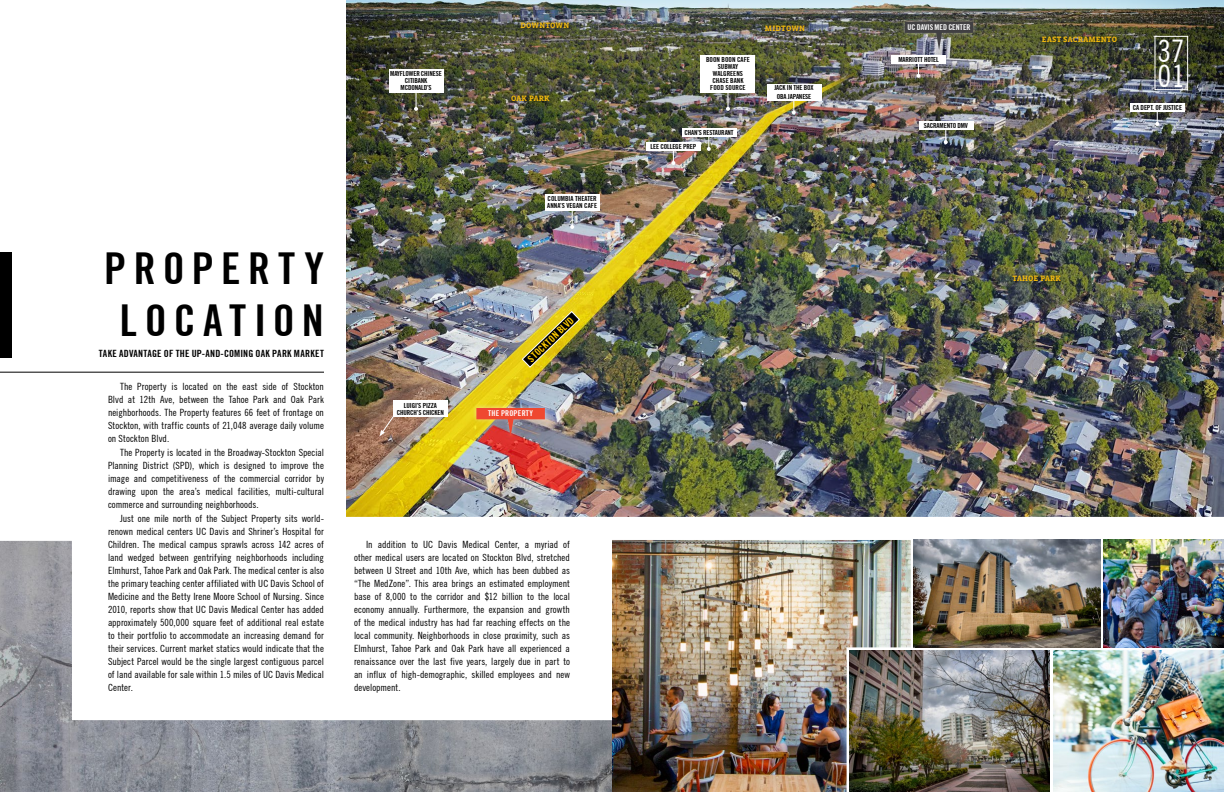
<style>
.page{position:relative;width:1224px;height:792px;background:#fff}
.page>*{position:absolute;margin:0;border:0;box-sizing:border-box;transform-origin:0 0}
.t1{font:700 condensed 44px/52.8px "Trade Gothic No.20";letter-spacing:.17em;color:#000;text-align:center}
.t2{font:condensed 31.2px/25.2px "Trade Gothic No.18";color:#fff}
.t3{font:condensed 10px/13px "Trade Gothic No.18";color:#000;text-align:justify}
.t4{font:700 condensed 10px "Trade Gothic No.20";letter-spacing:.02em;color:#000}
.t5{font:700 condensed 10px "Trade Gothic No.20";color:#ffcd03}
.t6{font:700 8px "Vista Slab OT";letter-spacing:.015em;color:#f3ba0e}
.t7{font:700 condensed 8px "Trade Gothic No.20";letter-spacing:.01em;color:#fff}
.t8{font:700 condensed 8px "Trade Gothic No.20";letter-spacing:.03em;color:#fff}
.t9{font:700 condensed 7px/7px "Trade Gothic No.20";letter-spacing:-.02em;color:#000;text-align:center}
.t10{font:700 condensed 7px/7px "Trade Gothic No.20";color:#000;text-align:center}
</style>
<div class="page">
<img style="left:0;top:540px;width:911px;height:252px">
<img style="left:346px;top:0;width:878px;height:517px">
<img style="left:850px;top:650px;width:200px;height:142px">
<img style="left:914px;top:540px;width:186px;height:107px">
<img style="left:1053px;top:650px;width:171px;height:142px">
<img style="left:1103px;top:540px;width:121px;height:107px">
<div style="left:0;top:252px;width:12px;height:105px;background:#000"></div>
<hr style="left:0;top:372px;width:324px;height:1px;background:#000">
<div style="left:1154px;top:36px;width:34px;height:54px;border:1px solid #fff"></div>
<div style="left:900px;top:17px;width:78px;height:37px;background:#fff;opacity:.5"></div>
<svg style="left:905px;top:22px;width:68px;height:28px;background:#5e6056"></svg>
<div style="left:472px;top:403px;width:78px;height:37px;background:#fff;opacity:.5"></div>
<svg style="left:476px;top:408px;width:69px;height:29px;background:#c66b53"></svg>
<div style="left:646px;top:142px;width:55px;height:9px;background:#fff"></div>
<svg style="left:671px;top:151px;width:4px;height:14px"></svg>
<div style="left:393px;top:400px;width:55px;height:17px;background:#fff"></div>
<svg style="left:379px;top:414px;width:17px;height:22px"></svg>
<div style="left:701px;top:55px;width:54px;height:37px;background:#fff"></div>
<svg style="left:726px;top:92px;width:4px;height:19px"></svg>
<div style="left:389px;top:69px;width:54px;height:23px;background:#fff"></div>
<svg style="left:414px;top:92px;width:4px;height:19px"></svg>
<div style="left:759px;top:19px;width:54px;height:20px;background:#000;opacity:.52"></div>
<div style="left:1036px;top:30px;width:89px;height:21px;background:#000;opacity:.52"></div>
<div style="left:514px;top:16px;width:63px;height:21px;background:#000;opacity:.52"></div>
<div style="left:1006px;top:269px;width:62px;height:20px;background:#000;opacity:.52"></div>
<div style="left:505px;top:89px;width:52px;height:20px;background:#000;opacity:.52"></div>
<div style="left:545px;top:194px;width:55px;height:17px;background:#fff"></div>
<svg style="left:570px;top:211px;width:4px;height:18px"></svg>
<div style="left:682px;top:128px;width:54px;height:9px;background:#fff"></div>
<svg style="left:707px;top:137px;width:4px;height:14px"></svg>
<div style="left:767px;top:84px;width:54px;height:16px;background:#fff"></div>
<svg style="left:792px;top:100px;width:4px;height:15px"></svg>
<div style="left:919px;top:122px;width:54px;height:8px;background:#fff"></div>
<svg style="left:944px;top:130px;width:4px;height:14px"></svg>
<div style="left:1130px;top:103px;width:55px;height:9px;background:#fff"></div>
<svg style="left:1155px;top:112px;width:4px;height:14px"></svg>
<div style="left:891px;top:55px;width:55px;height:9px;background:#fff"></div>
<svg style="left:916px;top:64px;width:4px;height:14px"></svg>
<img style="left:522px;top:311px;width:58px;height:57px">
<p class="t9" style="left:390px;top:70px;width:53px">MAYFLOWER CHINESE<br>CITIBANK<br>MCDONALD’S</p>
<p class="t6" style="left:521px;top:22px;width:50px">DOWNTOWN</p>
<p class="t6" style="left:511px;top:94px;width:40px">OAK PARK</p>
<h1 class="t1" style="left:104px;top:241px;width:221px">PROPERTY<br>LOCATION</h1>
<p class="t4" style="left:99px;top:348px;width:227px">TAKE ADVANTAGE OF THE UP-AND-COMING OAK PARK MARKET</p>
<p class="t3" style="left:108px;top:380px;width:218px;text-indent:12px">The Property is located on the east side of Stockton Blvd at 12th Ave, between the Tahoe Park and Oak Park neighborhoods. The Property features 66 feet of frontage on Stockton, with traffic counts of 21,048 average daily volume on Stockton Blvd.</p>
<p class="t3" style="left:108px;top:446px;width:218px;text-indent:12px">The Property is located in the Broadway-Stockton Special Planning District (SPD), which is designed to improve the image and competitiveness of the commercial corridor by drawing upon the area’s medical facilities, multi-cultural commerce and surrounding neighborhoods.</p>
<p class="t3" style="left:108px;top:512px;width:218px;text-indent:12px">Just one mile north of the Subject Property sits world&shy;renown medical centers UC Davis and Shriner’s Hospital for Children. The medical campus sprawls across 142 acres of land wedged between gentrifying neighborhoods including Elmhurst, Tahoe Park and Oak Park. The medical center is also the primary teaching center affiliated with UC Davis School of Medicine and the Betty Irene Moore School of Nursing. Since 2010, reports show that UC Davis Medical Center has added approximately 500,000 square feet of additional real estate to their portfolio to accommodate an increasing demand for their services. Current market statics would indicate that the Subject Parcel would be the single largest contiguous parcel of land available for sale within 1.5 miles of UC Davis Medical Center.</p>
<p class="t10" style="left:547px;top:195px;width:51px;text-align:left">COLUMBIA THEATER<br>ANNA’S VEGAN CAFE</p>
<p class="t9" style="left:397px;top:402px;width:49px">LUIGI’S PIZZA<br>CHURCH’S CHICKEN</p>
<p class="t5" style="left:525px;top:356px;width:61px;rotate:-44deg">STOCKTON BLVD</p>
<p class="t8" style="left:488px;top:409px;width:47px">THE PROPERTY</p>
<p class="t3" style="left:354px;top:538px;width:218px;text-indent:12px">In addition to UC Davis Medical Center, a myriad of other medical users are located on Stockton Blvd, stretched between U Street and 10th Ave, which has been dubbed as “The MedZone”. This area brings an estimated employment base of 8,000 to the corridor and $12 billion to the local economy annually. Furthermore, the expansion and growth of the medical industry has had far reaching effects on the local community. Neighborhoods in close proximity, such as Elmhurst, Tahoe Park and Oak Park have all experienced a renaissance over the last five years, largely due in part to an influx of high-demographic, skilled employees and new development.</p>
<p class="t10" style="left:706px;top:56px;width:45px">BOON BOON CAFE<br>SUBWAY<br>WALGREENS<br>CHASE BANK<br>FOOD SOURCE</p>
<p class="t9" style="left:684px;top:129px;width:51px">CHAN’S RESTAURANT</p>
<p class="t9" style="left:651px;top:143px;width:47px">LEE COLLEGE PREP</p>
<p class="t6" style="left:765px;top:24px;width:42px">MIDTOWN</p>
<p class="t9" style="left:774px;top:84px;width:41px;line-height:8.4px">JACK IN THE BOX<br>OBA JAPANESE</p>
<p class="t7" style="left:907px;top:22px;width:65px">UC DAVIS MED CENTER</p>
<p class="t9" style="left:898px;top:56px;width:42px">MARRIOTT HOTEL</p>
<p class="t9" style="left:924px;top:122px;width:46px">SACRAMENTO DMV</p>
<p class="t6" style="left:1042px;top:36px;width:77px">EAST SACRAMENTO</p>
<h2 class="t2" style="left:1158px;top:38px;width:29px">37<br>01</h2>
<p class="t9" style="left:1133px;top:104px;width:51px">CA DEPT. OF JUSTICE</p>
<p class="t6" style="left:1012px;top:274px;width:50px">TAHOE PARK</p>
</div>
